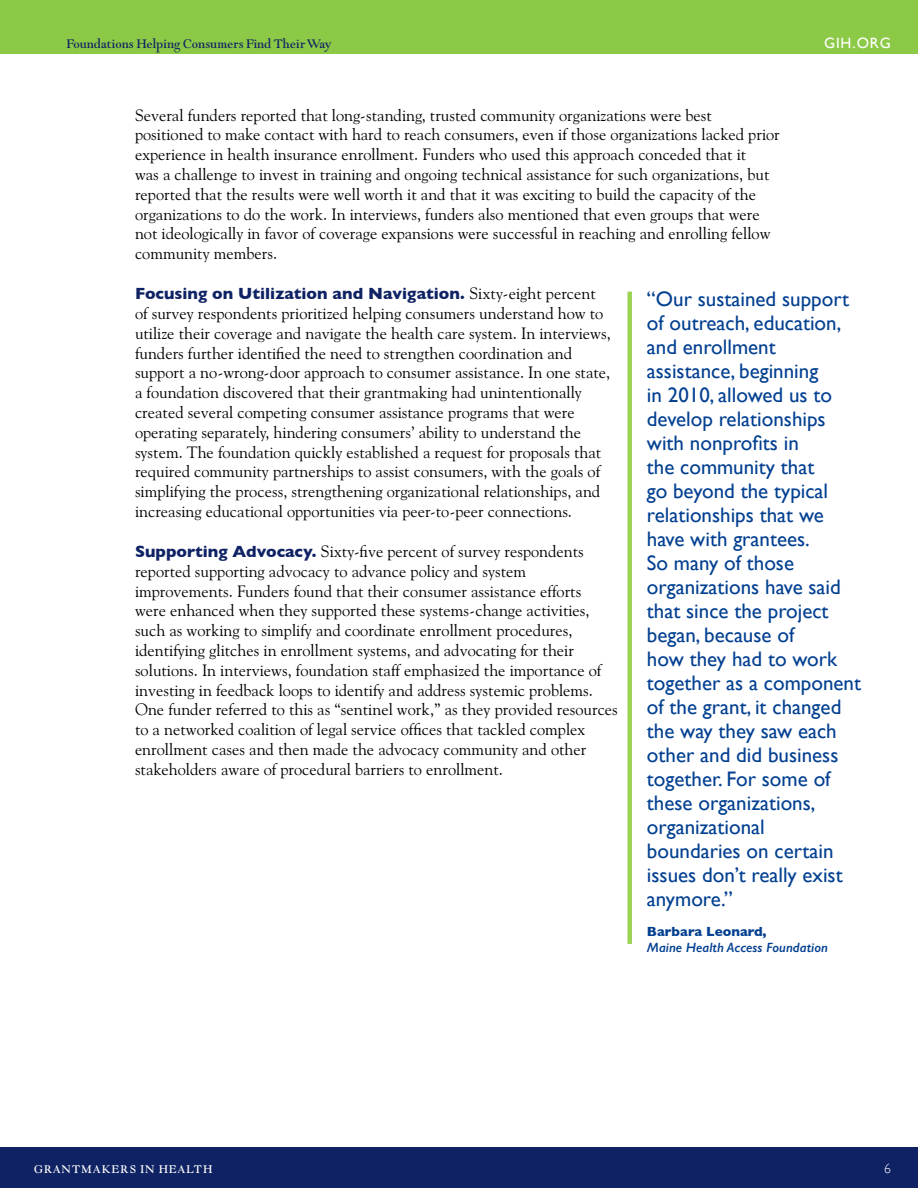
<style>
.page{position:relative;width:918px;height:1188px;background:#fff}
.page>*{position:absolute;margin:0;border:0;box-sizing:border-box;transform-origin:0 0}
.t1{font:21px/24px "Gill Sans";color:#034091}
.t2{font:16.5px/19.8px "Goudy Old Style BT";color:#000}
.t3{font:700 16.5px "Gill Sans";color:#0f2264}
.t4{font:15px "Goudy Modern";color:#0f2264}
.t5{font:15px "Gill Sans";letter-spacing:.06em;color:#fff}
.t6{font:italic 600 13.5px "Gill Sans";color:#034091}
.t7{font:13.5px "Goudy Modern";letter-spacing:.06em;color:#fff}
.t8{font:700 13.5px "Gill Sans";color:#034091}
.t9{font:300 13.5px "Gill Sans";color:#fff}
.s1{font-family:"Goudy Old Style BT";font-weight:400;color:#000}
.s2{font-family:"Gill Sans";font-weight:700;color:#0f2264}
</style>
<div class="page">
<div style="left:0;top:0;width:918px;height:54px;background:#8cc947"></div>
<div style="left:0;top:1148px;width:918px;height:40px;background:#0f2264"></div>
<div style="left:627px;top:292px;width:5px;height:652px;background:#9dd354"></div>
<p class="t4" style="left:66px;top:36px;width:267px">Foundations Helping Consumers Find Their Way</p>
<p class="t5" style="left:824px;top:34px;width:68px">GIH.ORG</p>
<p class="t2" style="left:135px;top:105px;width:646px">Several funders reported that long-standing, trusted community organizations were best positioned to make contact with hard to reach consumers, even if those organizations lacked prior experience in health insurance enrollment. Funders who used this approach conceded that it<br>was a challenge to invest in training and ongoing technical assistance for such organizations, but reported that the results were well worth it and that it was exciting to build the capacity of the organizations to do the work. In interviews, funders also mentioned that even groups that were not ideologically in favor of coverage expansions were successful in reaching and enrolling fellow community members.</p>
<p class="t3" style="left:135px;top:281px;width:462px">Focusing on Utilization and Navigation. <span class="s1">Sixty-eight percent</span></p>
<p class="t2" style="left:135px;top:303px;width:477px">of survey respondents prioritized helping consumers understand how to utilize their coverage and navigate the health care system. In interviews, funders further identified the need to strengthen coordination and support a no-wrong-door approach to consumer assistance. In one state, a foundation discovered that their grantmaking had unintentionally created several competing consumer assistance programs that were operating separately, hindering consumers’ ability to understand the system. The foundation quickly established a request for proposals that required community partnerships to assist consumers, with the goals of simplifying the process, strengthening organizational relationships, and increasing educational opportunities via peer-to-peer connections.</p>
<p class="t2" style="left:135px;top:541px;width:484px"><span class="s2">Supporting Advocacy.</span> Sixty-five percent of survey respondents reported supporting advocacy to advance policy and system improvements. Funders found that their consumer assistance efforts<br>were enhanced when they supported these systems-change activities, such as working to simplify and coordinate enrollment procedures, identifying glitches in enrollment systems, and advocating for their solutions. In interviews, foundation staff emphasized the importance of investing in feedback loops to identify and address systemic problems.<br>One funder referred to this as “sentinel work,” as they provided resources to a networked coalition of legal service offices that tackled complex enrollment cases and then made the advocacy community and other stakeholders aware of procedural barriers to enrollment.</p>
<p class="t1" style="left:647px;top:287px;width:216px">“Our sustained support of outreach, education, and enrollment assistance, beginning<br>in 2010, allowed us to develop relationships with nonprofits in<br>the community that<br>go beyond the typical relationships that we have with grantees.<br>So many of those organizations have said that since the project began, because of<br>how they had to work together as a component of the grant, it changed the way they saw each other and did business together. For some of these organizations, organizational boundaries on certain issues don’t really exist anymore.”</p>
<p class="t8" style="left:647px;top:921px;width:121px">Barbara Leonard,</p>
<p class="t6" style="left:647px;top:939px;width:182px">Maine Health Access Foundation</p>
<p class="t7" style="left:34px;top:1162px;width:180px">GRANTMAKERS IN HEALTH</p>
<p class="t9" style="left:884px;top:1161px;width:8px">6</p>
</div>
